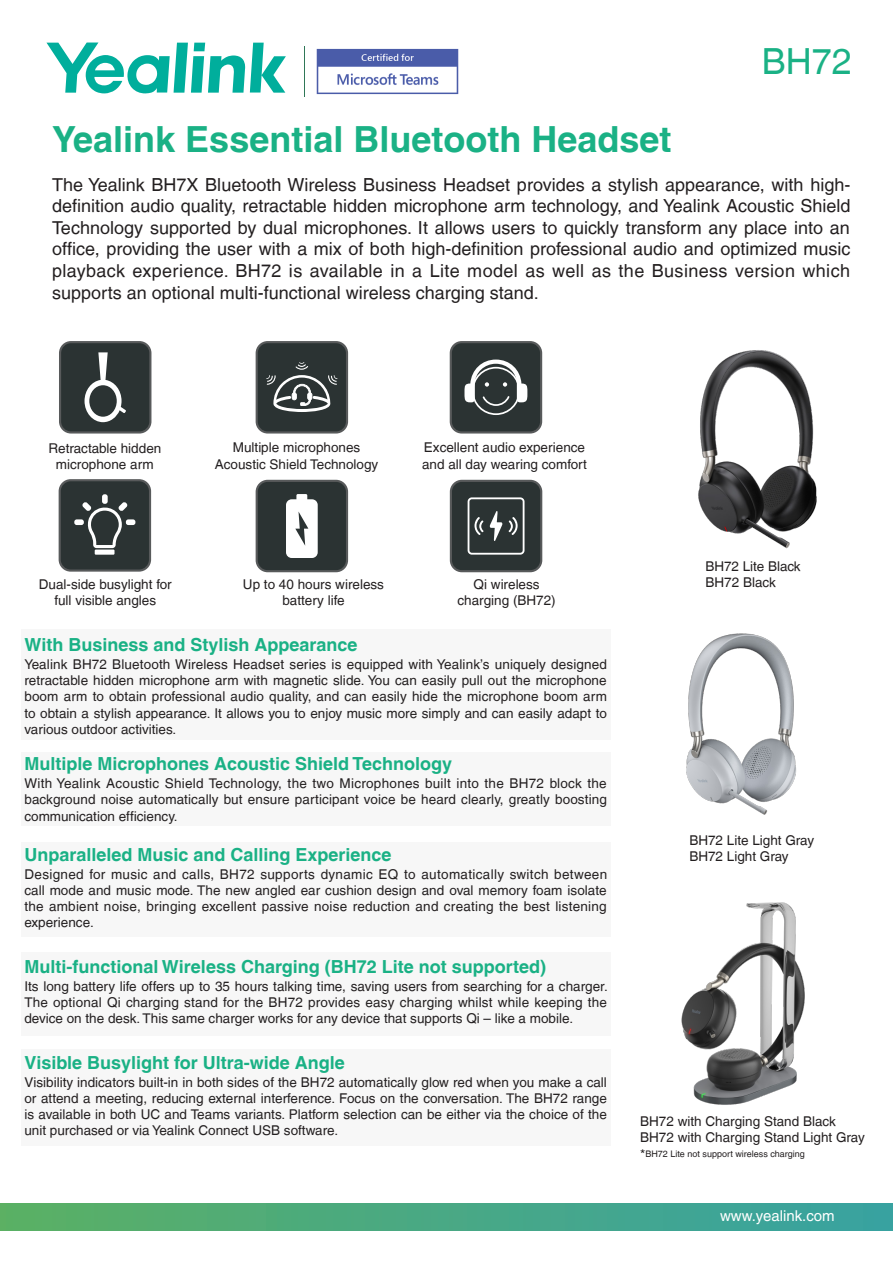
<style>
.page{position:relative;width:893px;height:1263px;background:#fff}
.page>*{position:absolute;margin:0;border:0;box-sizing:border-box;transform-origin:0 0}
.t1{font:700 36px "Helvetica LT";color:#1ab185}
.t2{font:36px "Helvetica LT";color:#1ab185}
.t3{font:18px/21.6px "Helvetica LT";color:#231f20;text-align:justify}
.t4{font:700 18px "Helvetica LT";color:#1ab185}
.t5{font:15px "Helvetica LT";color:#fff}
.t6{font:13.5px/16.2px "Helvetica LT";color:#231f20;text-align:justify}
.t7{font:9px "Helvetica LT";color:#231f20}
.s1{font-size:13.5px}
</style>
<div class="page">
<svg style="left:46px;top:43px;width:240px;height:50px"></svg>
<div style="left:0;top:1203px;width:893px;height:27px;background:linear-gradient(to right,#5ab065,#38a2a2)"></div>
<svg style="left:256px;top:341px;width:92px;height:92px"></svg>
<div style="left:258px;top:343px;width:88px;height:88px;background:#2b3333;border-radius:10px"></div>
<svg style="left:266px;top:362px;width:71px;height:50px"></svg>
<div style="left:256px;top:480px;width:92px;height:92px;background:#585a5b;border-radius:12px"></div>
<div style="left:258px;top:482px;width:88px;height:88px;background:#2b3333;border-radius:10px"></div>
<svg style="left:59px;top:341px;width:92px;height:92px"></svg>
<div style="left:61px;top:343px;width:88px;height:88px;background:#2b3333;border-radius:10px"></div>
<svg style="left:85px;top:352px;width:41px;height:70px"></svg>
<svg style="left:59px;top:479px;width:92px;height:93px"></svg>
<div style="left:61px;top:481px;width:88px;height:88px;background:#2b3333;border-radius:10px"></div>
<div style="left:95px;top:549px;width:20px;height:6px;background:#fff"></div>
<div style="left:102px;top:494px;width:6px;height:10px;background:#fff;border-radius:2px"></div>
<div style="left:74px;top:519px;width:10px;height:6px;background:#fff;border-radius:2px"></div>
<div style="left:126px;top:519px;width:9px;height:6px;background:#fff;border-radius:2px"></div>
<svg style="left:82px;top:502px;width:46px;height:46px"></svg>
<div style="left:450px;top:480px;width:92px;height:92px;background:#585a5b;border-radius:12px"></div>
<div style="left:452px;top:482px;width:88px;height:88px;background:#2b3333;border-radius:10px"></div>
<svg style="left:468px;top:497px;width:56px;height:58px"></svg>
<svg style="left:286px;top:494px;width:32px;height:64px;background:#dfe0e0"></svg>
<svg style="left:450px;top:341px;width:92px;height:92px"></svg>
<div style="left:452px;top:343px;width:88px;height:88px;background:#2b3333;border-radius:10px"></div>
<svg style="left:464px;top:360px;width:63px;height:55px"></svg>
<img style="left:681px;top:902px;width:124px;height:203px">
<div style="left:21px;top:629px;width:590px;height:111px;background:#f7f7f7"></div>
<div style="left:21px;top:752px;width:590px;height:74px;background:#f7f7f7"></div>
<div style="left:21px;top:842px;width:590px;height:95px;background:#f7f7f7"></div>
<div style="left:21px;top:1049px;width:590px;height:97px;background:#f7f7f7"></div>
<div style="left:21px;top:952px;width:590px;height:83px;background:#f7f7f7"></div>
<img style="left:686px;top:633px;width:110px;height:182px">
<img style="left:698px;top:350px;width:119px;height:199px">
<hr style="left:304px;top:46px;width:1px;height:51px;background:#2f7757">
<img style="left:316px;top:48px;width:143px;height:47px">
<p class="t1" style="left:52px;top:118px;width:621px">Yealink Essential Bluetooth Headset</p>
<p class="t2" style="left:762px;top:41px;width:92px">BH72</p>
<p class="t3" style="left:52px;top:173px;width:800px">The Yealink BH7X Bluetooth Wireless Business Headset provides a stylish appearance, with high&shy;definition audio quality, retractable hidden microphone arm technology, and Yealink Acoustic Shield Technology supported by dual microphones. It allows users to quickly transform any place into an office, providing the user with a mix of both high-definition professional audio and optimized music playback experience. BH72 is available in a Lite model as well as the Business version which supports an optional multi-functional wireless charging stand.</p>
<p class="t6" style="left:48px;top:440px;width:114px">Retractable hidden</p>
<p class="t6" style="left:56px;top:456px;width:99px">microphone arm</p>
<p class="t6" style="left:233px;top:440px;width:129px">Multiple microphones</p>
<p class="t6" style="left:215px;top:456px;width:165px">Acoustic Shield Technology</p>
<p class="t6" style="left:424px;top:440px;width:163px">Excellent audio experience</p>
<p class="t6" style="left:422px;top:456px;width:166px">and all day wearing comfort</p>
<p class="t6" style="left:39px;top:576px;width:134px">Dual-side busylight for</p>
<p class="t6" style="left:54px;top:592px;width:103px">full visible angles</p>
<p class="t6" style="left:243px;top:576px;width:143px">Up to 40 hours wireless</p>
<p class="t6" style="left:282px;top:592px;width:64px">battery life</p>
<p class="t6" style="left:474px;top:576px;width:68px">Qi wireless</p>
<p class="t6" style="left:457px;top:592px;width:100px">charging (BH72)</p>
<p class="t4" style="left:24px;top:634px;width:335px">With Business and Stylish Appearance</p>
<p class="t6" style="left:24px;top:656px;width:584px">Yealink BH72 Bluetooth Wireless Headset series is equipped with Yealink’s uniquely designed retractable hidden microphone arm with magnetic slide. You can easily pull out the microphone boom arm to obtain professional audio quality, and can easily hide the microphone boom arm to obtain a stylish appearance. It allows you to enjoy music more simply and can easily adapt to various outdoor activities.</p>
<p class="t4" style="left:24px;top:753px;width:429px">Multiple Microphones Acoustic Shield Technology</p>
<p class="t6" style="left:24px;top:775px;width:584px">With Yealink Acoustic Shield Technology, the two Microphones built into the BH72 block the background noise automatically but ensure participant voice be heard clearly, greatly boosting communication efficiency.</p>
<p class="t4" style="left:24px;top:844px;width:369px">Unparalleled Music and Calling Experience</p>
<p class="t6" style="left:24px;top:866px;width:584px">Designed for music and calls, BH72 supports dynamic EQ to automatically switch between call mode and music mode. The new angled ear cushion design and oval memory foam isolate the ambient noise, bringing excellent passive noise reduction and creating the best listening experience.</p>
<p class="t4" style="left:24px;top:955px;width:523px">Multi-functional Wireless Charging (BH72 Lite not supported)</p>
<p class="t6" style="left:24px;top:978px;width:585px">Its long battery life offers up to 35 hours talking time, saving users from searching for a charger.<br>The optional Qi charging stand for the BH72 provides easy charging whilst while keeping the device on the desk. This same charger works for any device that supports Qi – like a mobile.</p>
<p class="t4" style="left:24px;top:1052px;width:322px">Visible Busylight for Ultra-wide Angle</p>
<p class="t6" style="left:24px;top:1074px;width:584px">Visibility indicators built-in in both sides of the BH72 automatically glow red when you make a call or attend a meeting, reducing external interference. Focus on the conversation. The BH72 range is available in both UC and Teams variants. Platform selection can be either via the choice of the unit purchased or via Yealink Connect USB software.</p>
<p class="t6" style="left:705px;top:558px;width:97px">BH72 Lite Black</p>
<p class="t6" style="left:705px;top:574px;width:72px">BH72 Black</p>
<p class="t6" style="left:689px;top:832px;width:126px">BH72 Lite Light Gray</p>
<p class="t6" style="left:689px;top:848px;width:101px">BH72 Light Gray</p>
<p class="t6" style="left:640px;top:1113px;width:197px">BH72 with Charging Stand Black</p>
<p class="t6" style="left:640px;top:1129px;width:226px">BH72 with Charging Stand Light Gray</p>
<p class="t7" style="left:640px;top:1148px;width:166px"><span class="s1">*</span>BH72 Lite not support wireless charging</p>
<p class="t5" style="left:720px;top:1207px;width:116px">www.yealink.com</p>
</div>
